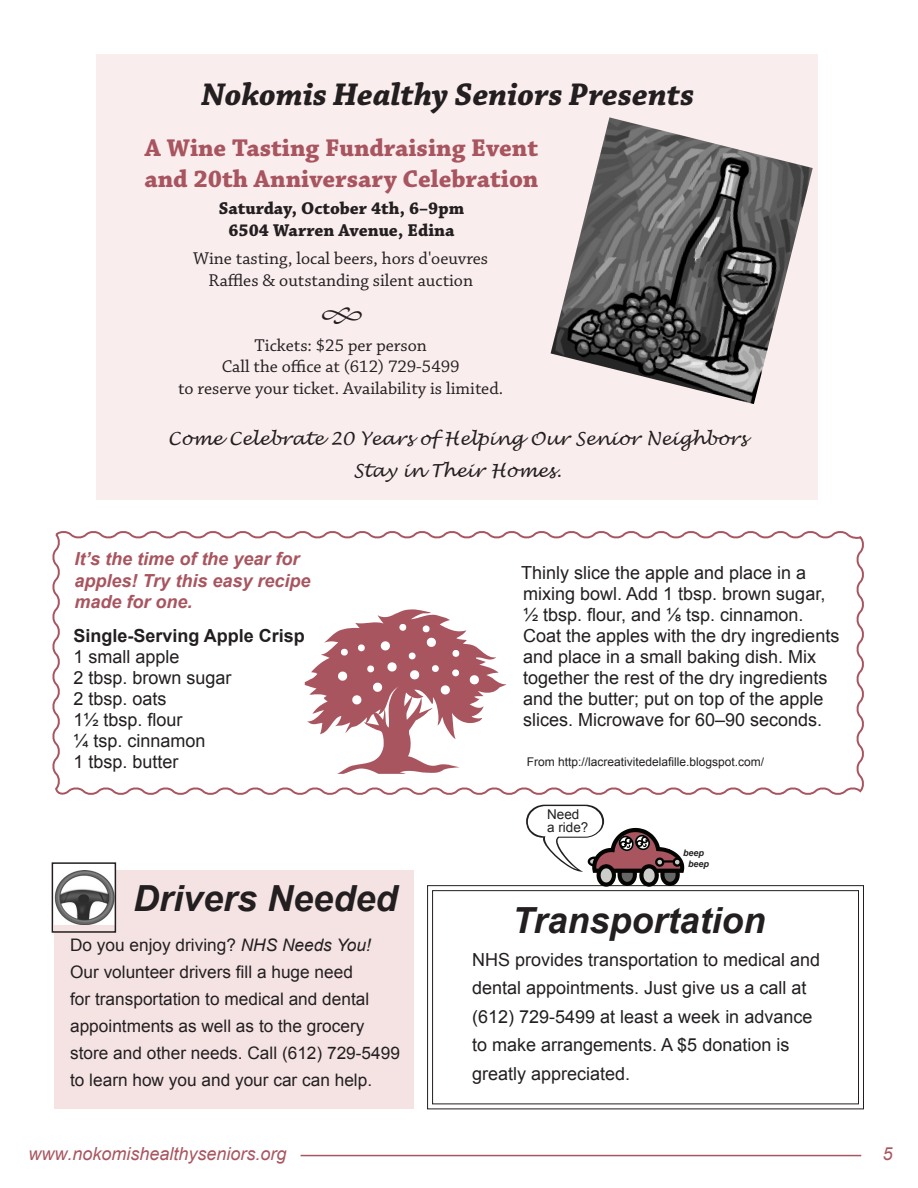
<style>
.page{position:relative;width:918px;height:1188px;background:#fff}
.page>*{position:absolute;margin:0;border:0;box-sizing:border-box;transform-origin:0 0}
.t1{font:italic 700 36px "Arial";color:#231f20}
.t2{font:italic 700 33px "Chaparral Pro";color:#231f20}
.t3{font:700 25.5px/30.6px "Chaparral Pro";color:#a8555f}
.t4{font:18px/21px "Arial";color:#231f20}
.t5{font:18px/21.6px "Chaparral Pro";color:#231f20;text-align:center}
.t6{font:italic 18px/31.5px "Lucida Handwriting";color:#231f20;text-align:center}
.t7{font:italic 700 18px/21.6px "Arial";color:#a8555f}
.t8{font:700 18px "Chaparral Pro";color:#231f20}
.t9{font:italic 18px "Arial";color:#a8555f}
.t10{font:700 18px "Arial";color:#231f20}
.t11{font:17.25px/27px "Arial";color:#231f20}
.t12{font:13.5px/13.5px "Arial";color:#231f20}
.t13{font:12px "Arial";color:#231f20}
.t14{font:italic 700 9px "Arial";color:#231f20}
.s1{font-style:italic}
</style>
<div class="page">
<hr style="left:301px;top:1155px;width:560px;height:1px;background:#a8555f">
<div style="left:54px;top:870px;width:360px;height:239px;background:#f5e3e4"></div>
<svg style="left:427px;top:885px;width:437px;height:225px"></svg>
<div style="left:432px;top:890px;width:427px;height:214px;border:1px solid #231f20"></div>
<img style="left:55px;top:870px;width:58px;height:55px">
<div style="left:52px;top:862px;width:64px;height:71px;border:2px solid #231f20"></div>
<div style="left:97px;top:55px;width:721px;height:445px;background:#faedee"></div>
<img style="left:551px;top:117px;width:262px;height:287px">
<svg style="left:52px;top:531px;width:812px;height:264px"></svg>
<svg style="left:305px;top:609px;width:201px;height:165px"></svg>
<svg style="left:526px;top:827px;width:158px;height:60px"></svg>
<p class="t2" style="left:201px;top:75px;width:495px">Nokomis Healthy Seniors Presents</p>
<p class="t3" style="left:144px;top:134px;width:396px">A Wine Tasting Fundraising Event and 20th Anniversary Celebration</p>
<p class="t8" style="left:219px;top:198px;width:247px">Saturday, October 4th, 6–9pm</p>
<p class="t8" style="left:228px;top:220px;width:227px">6504 Warren Avenue, Edina</p>
<p class="t5" style="left:193px;top:248px;width:297px">Wine tasting, local beers, hors d'oeuvres</p>
<p class="t5" style="left:208px;top:270px;width:266px">Raffles &amp; outstanding silent auction</p>
<p class="t5" style="left:255px;top:335px;width:174px">Tickets: $25 per person</p>
<p class="t5" style="left:178px;top:356px;width:326px">Call the office at (612) 729-5499<br>to reserve your ticket. Availability is limited.</p>
<p class="t6" style="left:168px;top:424px;width:581px">Come Celebrate 20 Years of Helping Our Senior Neighbors<br>Stay in Their Homes.</p>
<p class="t7" style="left:75px;top:549px;width:237px">It’s the time of the year for apples! Try this easy recipe made for one.</p>
<p class="t10" style="left:73px;top:623px;width:233px">Single-Serving Apple Crisp</p>
<p class="t4" style="left:73px;top:646px;width:108px">1 small apple</p>
<p class="t4" style="left:73px;top:667px;width:160px">2 tbsp. brown sugar</p>
<p class="t4" style="left:73px;top:688px;width:95px">2 tbsp. oats</p>
<p class="t4" style="left:73px;top:709px;width:111px">1½ tbsp. flour</p>
<p class="t4" style="left:73px;top:730px;width:134px">¼ tsp. cinnamon</p>
<p class="t4" style="left:73px;top:751px;width:107px">1 tbsp. butter</p>
<p class="t1" style="left:133px;top:875px;width:266px">Drivers Needed</p>
<p class="t11" style="left:70px;top:932px;width:331px">Do you enjoy driving? <span class="s1">NHS Needs You!<br></span>Our volunteer drivers fill a huge need<br>for transportation to medical and dental appointments as well as to the grocery store and other needs. Call (612) 729-5499 to learn how you and your car can help.</p>
<p class="t4" style="left:521px;top:562px;width:320px">Thinly slice the apple and place in a mixing bowl. Add 1 tbsp. brown sugar, ½ tbsp. flour, and ⅛ tsp. cinnamon.<br>Coat the apples with the dry ingredients and place in a small baking dish. Mix together the rest of the dry ingredients and the butter; put on top of the apple slices. Microwave for 60–90 seconds.</p>
<p class="t13" style="left:527px;top:754px;width:239px">From http://lacreativitedelafille.blogspot.com/</p>
<p class="t12" style="left:547px;top:807px;width:43px">Need a ride?</p>
<p class="t14" style="left:683px;top:847px;width:23px">beep</p>
<p class="t14" style="left:688px;top:858px;width:23px">beep</p>
<p class="t1" style="left:512px;top:897px;width:255px">Transportation</p>
<p class="t4" style="left:472px;top:945px;width:350px;line-height:28.5px">NHS provides transportation to medical and dental appointments. Just give us a call at (612) 729-5499 at least a week in advance to make arrangements. A $5 donation is greatly appreciated.</p>
<p class="t9" style="left:28px;top:1143px;width:260px">www.nokomishealthyseniors.org</p>
<p class="t9" style="left:882px;top:1143px;width:12px">5</p>
</div>
